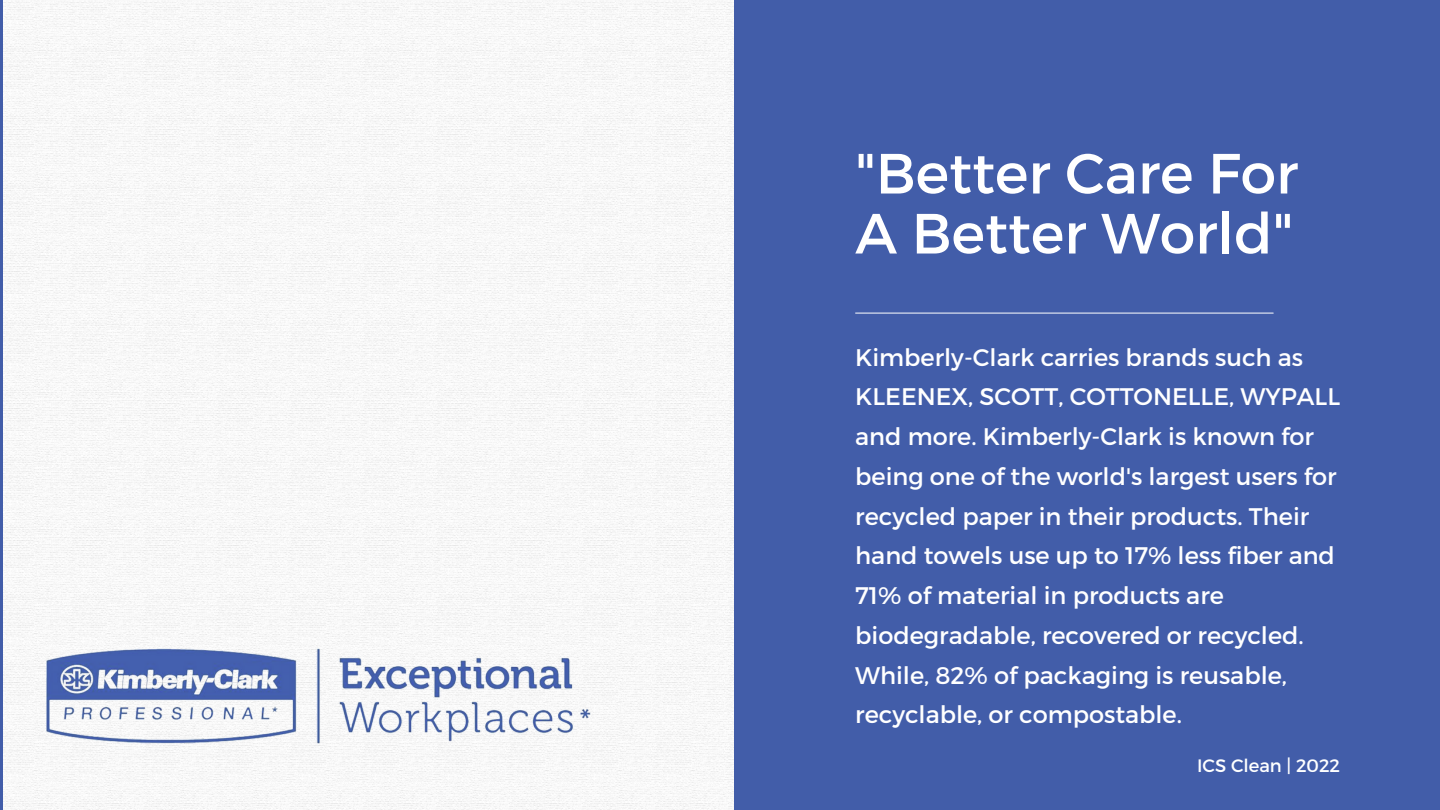
<style>
.page{position:relative;width:1440px;height:810px;background:#425da9}
.page>*{position:absolute;margin:0;border:0;box-sizing:border-box;transform-origin:0 0}
.t1{font:56.6px/60px "Montserrat";color:#fff}
.t2{font:24px/39.8px "Montserrat";color:#fff}
.t3{font:18px "Montserrat";color:#feffff}
</style>
<div class="page">
<hr style="left:856px;top:313px;width:417px;height:1px;background:#fff">
<div style="left:3px;top:0;width:731px;height:810px;background:#f8f8f8"></div>
<img style="left:40px;top:628px;width:562px;height:126px">
<h1 class="t1" style="left:855px;top:141px;width:445px">"Better Care For<br>A Better World"</h1>
<p class="t2" style="left:855px;top:336px;width:486px">Kimberly-Clark carries brands such as KLEENEX, SCOTT, COTTONELLE, WYPALL and more. Kimberly-Clark is known for being one of the world's largest users for recycled paper in their products. Their hand towels use up to 17% less fiber and 71% of material in products are biodegradable, recovered or recycled.<br>While, 82% of packaging is reusable, recyclable, or compostable.</p>
<p class="t3" style="left:1197px;top:753px;width:144px">ICS Clean | 2022</p>
</div>
